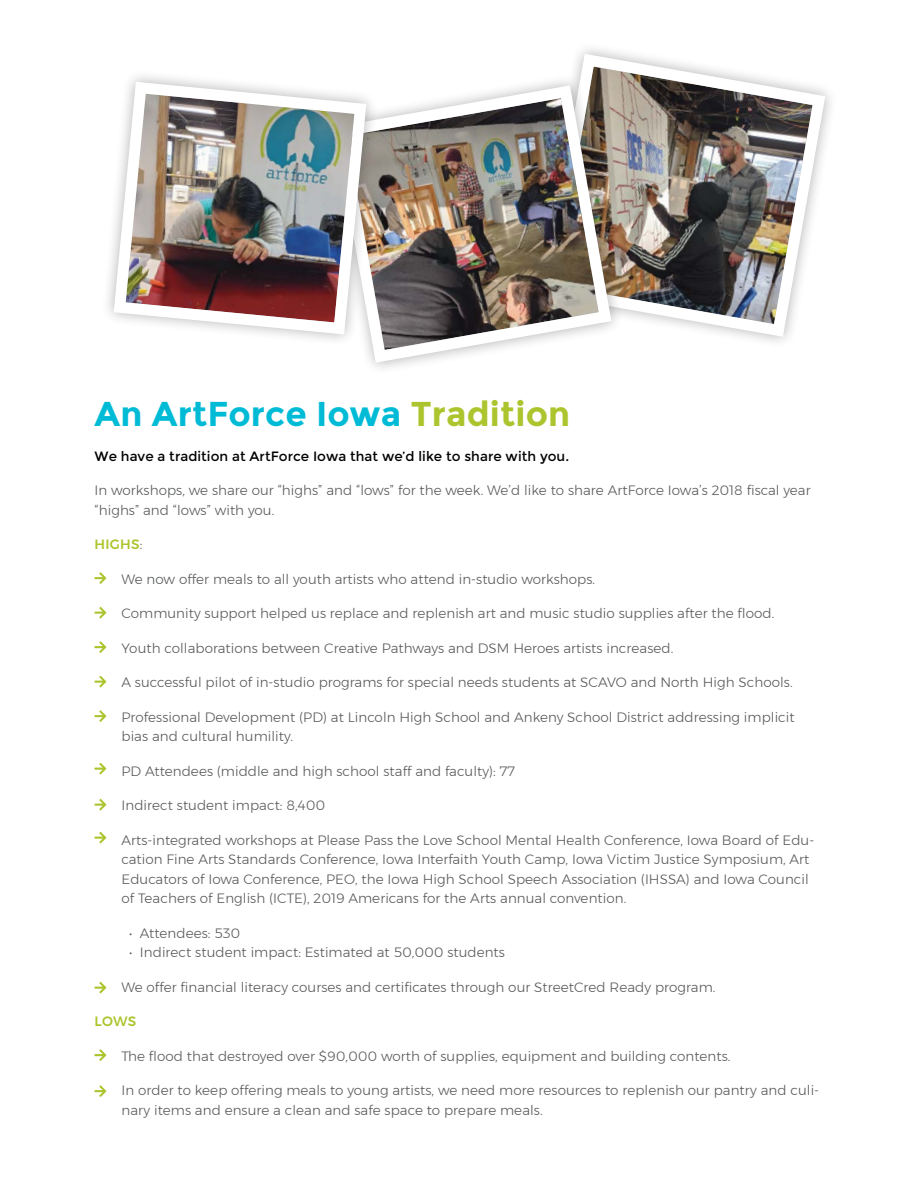
<style>
.page{position:relative;width:918px;height:1188px;background:#fff}
.page>*{position:absolute;margin:0;border:0;box-sizing:border-box;transform-origin:0 0}
.t1{font:700 34.5px "Montserrat";letter-spacing:.005em;color:#00bbd6}
.t2{font:300 13.5px/19.5px "Montserrat";letter-spacing:.005em;color:#58595b}
.t3{font:13.5px "Montserrat";letter-spacing:.005em;color:#000}
.t4{font:500 13.5px "Montserrat";letter-spacing:.02em;color:#acc52e}
.s1{color:#acc52e}
.s2{font-weight:300;color:#58595b}
</style>
<div class="page">
<img style="left:575px;top:49px;width:256px;height:293px">
<div style="left:322px;top:73px;width:302px;height:302px;background:#000;opacity:.3"></div>
<img style="left:328px;top:79px;width:290px;height:290px">
<div style="left:101px;top:69px;width:278px;height:278px;background:#000;opacity:.3"></div>
<img style="left:108px;top:76px;width:264px;height:264px">
<svg style="left:95px;top:572px;width:11px;height:12px"></svg>
<svg style="left:95px;top:607px;width:11px;height:11px"></svg>
<svg style="left:95px;top:641px;width:11px;height:12px"></svg>
<svg style="left:95px;top:676px;width:11px;height:11px"></svg>
<svg style="left:95px;top:710px;width:11px;height:12px"></svg>
<svg style="left:95px;top:763px;width:11px;height:11px"></svg>
<svg style="left:95px;top:799px;width:11px;height:11px"></svg>
<svg style="left:95px;top:1049px;width:11px;height:12px"></svg>
<svg style="left:95px;top:832px;width:11px;height:11px"></svg>
<svg style="left:95px;top:1085px;width:11px;height:12px"></svg>
<svg style="left:95px;top:982px;width:11px;height:11px"></svg>
<h1 class="t1" style="left:94px;top:393px;width:477px">An ArtForce Iowa <span class="s1">Tradition</span></h1>
<p class="t3" style="left:94px;top:448px;width:476px">We have a tradition at ArtForce Iowa that we’d like to share with you.</p>
<p class="t2" style="left:94px;top:480px;width:718px">In workshops, we share our “highs” and “lows” for the week. We’d like to share ArtForce Iowa’s 2018 fiscal year “highs” and “lows” with you.</p>
<p class="t4" style="left:94px;top:534px;width:49px">HIGHS<span class="s2">:</span></p>
<p class="t2" style="left:122px;top:569px;width:475px">We now offer meals to all youth artists who attend in-studio workshops.</p>
<p class="t2" style="left:122px;top:603px;width:654px">Community support helped us replace and replenish art and music studio supplies after the flood.</p>
<p class="t2" style="left:122px;top:638px;width:553px">Youth collaborations between Creative Pathways and DSM Heroes artists increased.</p>
<p class="t2" style="left:122px;top:672px;width:673px">A successful pilot of in-studio programs for special needs students at SCAVO and North High Schools.</p>
<p class="t2" style="left:122px;top:707px;width:675px">Professional Development (PD) at Lincoln High School and Ankeny School District addressing implicit bias and cultural humility.</p>
<p class="t2" style="left:122px;top:761px;width:395px">PD Attendees (middle and high school staff and faculty): 77</p>
<p class="t2" style="left:122px;top:795px;width:205px">Indirect student impact: 8,400</p>
<p class="t2" style="left:122px;top:830px;width:694px">Arts-integrated workshops at Please Pass the Love School Mental Health Conference, Iowa Board of Edu&shy;cation Fine Arts Standards Conference, Iowa Interfaith Youth Camp, Iowa Victim Justice Symposium, Art Educators of Iowa Conference, PEO, the Iowa High School Speech Association (IHSSA) and Iowa Council of Teachers of English (ICTE), 2019 Americans for the Arts annual convention.</p>
<p class="t2" style="left:129px;top:923px;width:113px">• Attendees: 530</p>
<p class="t2" style="left:129px;top:942px;width:377px">• Indirect student impact: Estimated at 50,000 students</p>
<p class="t2" style="left:122px;top:977px;width:596px">We offer financial literacy courses and certificates through our StreetCred Ready program.</p>
<p class="t4" style="left:94px;top:1011px;width:43px">LOWS</p>
<p class="t2" style="left:122px;top:1046px;width:610px">The flood that destroyed over $90,000 worth of supplies, equipment and building contents.</p>
<p class="t2" style="left:122px;top:1080px;width:699px">In order to keep offering meals to young artists, we need more resources to replenish our pantry and culi&shy;nary items and ensure a clean and safe space to prepare meals.</p>
</div>
